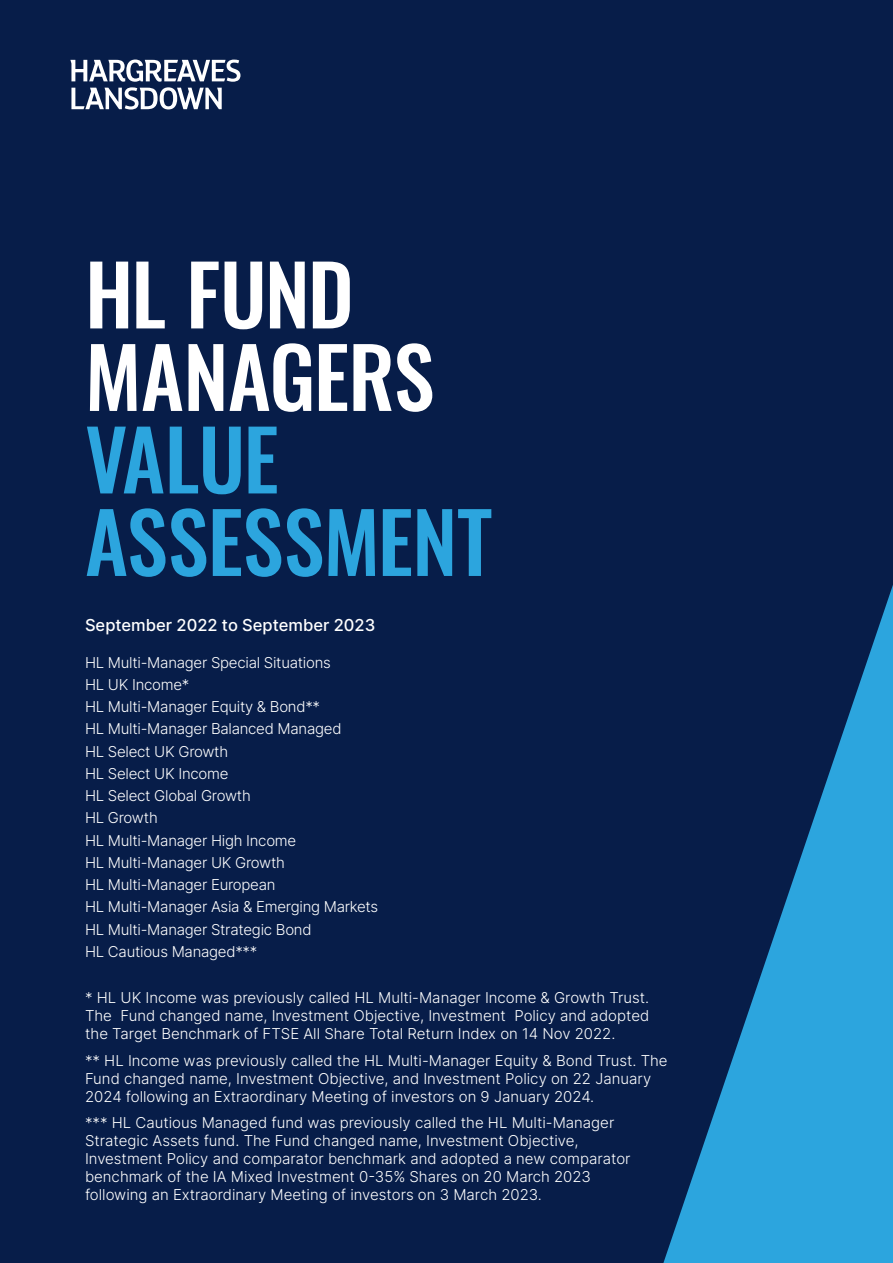
<style>
.page{position:relative;width:893px;height:1263px;background:#071d49}
.page>*{position:absolute;margin:0;border:0;box-sizing:border-box;transform-origin:0 0}
.t1{font:500 82.5px/82.5px "Oswald";letter-spacing:-.01em;color:#2ca5de}
.t2{font:500 82.5px/82.5px "Oswald";letter-spacing:-.015em;color:#fff}
.t3{font:500 16.5px "Inter";color:#fff}
.t4{font:300 15px/18px "Inter";color:#fff}
.t5{font:300 15px/22.2px "Inter";letter-spacing:-.02em;color:#fff}
</style>
<div class="page">
<svg style="left:70px;top:60px;width:170px;height:50px"></svg>
<svg style="left:663px;top:585px;width:230px;height:678px"></svg>
<h1 class="t2" style="left:85px;top:259px;width:351px">HL FUND<br>MANAGERS</h1>
<h1 class="t1" style="left:85px;top:424px;width:409px">VALUE<br>ASSESSMENT</h1>
<p class="t3" style="left:85px;top:613px;width:292px">September 2022 to September 2023</p>
<p class="t5" style="left:85px;top:651px;width:295px">HL Multi-Manager Special Situations<br>HL UK Income*<br>HL Multi-Manager Equity &amp; Bond**<br>HL Multi-Manager Balanced Managed<br>HL Select UK Growth<br>HL Select UK Income<br>HL Select Global Growth<br>HL Growth<br>HL Multi-Manager High Income<br>HL Multi-Manager UK Growth<br>HL Multi-Manager European<br>HL Multi-Manager Asia &amp; Emerging Markets<br>HL Multi-Manager Strategic Bond<br>HL Cautious Managed***</p>
<p class="t4" style="left:85px;top:988px;width:566px;text-align:justify">* HL UK Income was previously called HL Multi-Manager Income &amp; Growth Trust.<br>The Fund changed name, Investment Objective, Investment Policy and adopted the Target Benchmark of FTSE All Share Total Return Index on 14 Nov 2022.</p>
<p class="t4" style="left:85px;top:1051px;width:584px">** HL Income was previously called the HL Multi-Manager Equity &amp; Bond Trust. The<br>Fund changed name, Investment Objective, and Investment Policy on 22 January<br>2024 following an Extraordinary Meeting of investors on 9 January 2024.</p>
<p class="t4" style="left:85px;top:1113px;width:547px">*** HL Cautious Managed fund was previously called the HL Multi-Manager Strategic Assets fund. The Fund changed name, Investment Objective, Investment Policy and comparator benchmark and adopted a new comparator benchmark of the IA Mixed Investment 0-35% Shares on 20 March 2023 following an Extraordinary Meeting of investors on 3 March 2023.</p>
</div>
